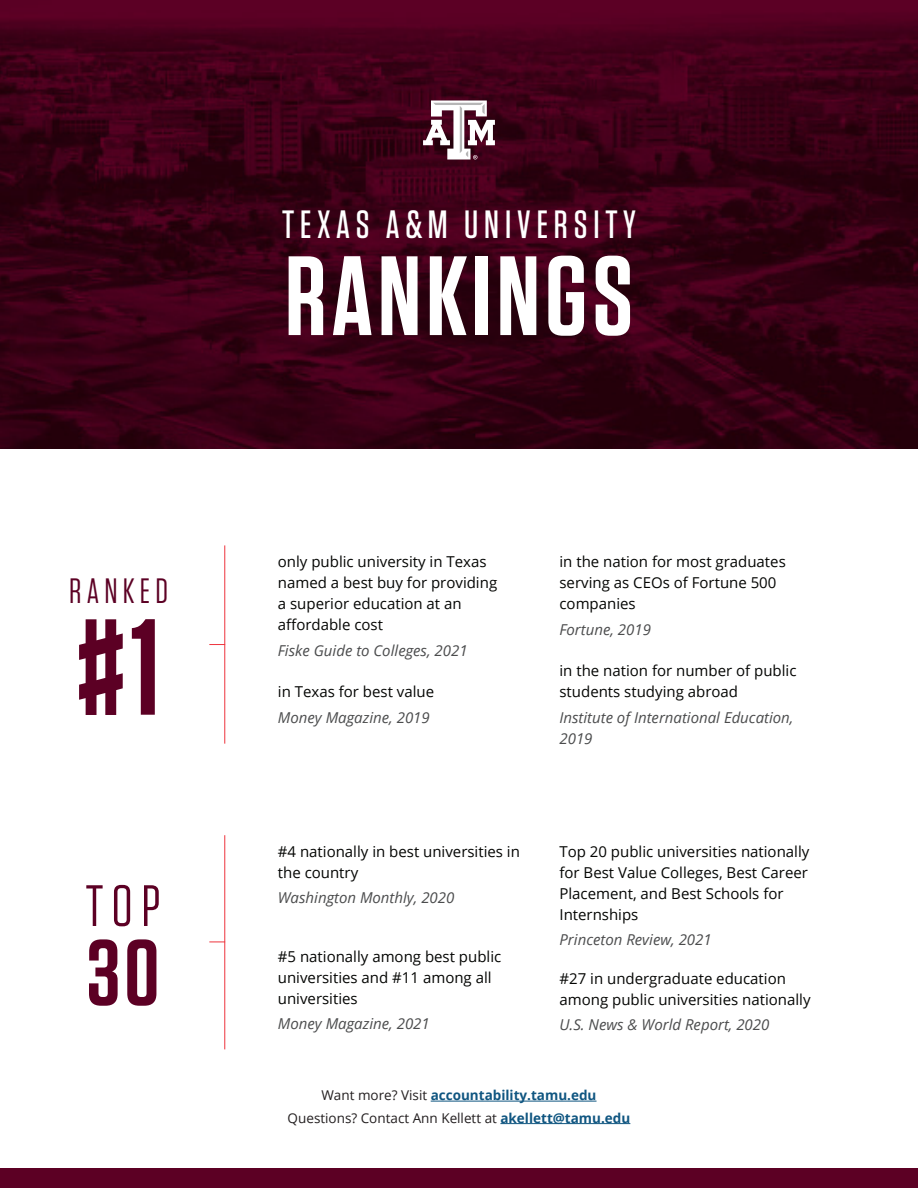
<style>
.page{position:relative;width:918px;height:1188px;background:#fff}
.page>*{position:absolute;margin:0;border:0;box-sizing:border-box;transform-origin:0 0}
.t1{font:600 135.9px "Tungsten";color:#5c0024}
.t2{font:600 112.5px "Tungsten";letter-spacing:.045em;color:#fff}
.t3{font:600 93.15px "Tungsten";color:#5c0024}
.t4{font:58.2px "Tungsten";color:#5c0024}
.t5{font:500 39.45px "Tungsten";letter-spacing:.15em;color:#fff}
.t6{font:35.25px "Tungsten";letter-spacing:.15em;color:#5c0024}
.t7{font:15px/21px "Open Sans";color:#040503}
.t8{font:italic 15px/21px "Open Sans";color:#4b4c4d}
.t9{font:13.5px "Open Sans";color:#231f20}
.t10{font:700 13.5px "Open Sans";color:#105681}
.s1{font-weight:400;color:#231f20}
.s2{font-weight:700;color:#105681}
</style>
<div class="page">
<img style="left:0;top:0;width:918px;height:449px">
<div style="left:0;top:1168px;width:918px;height:20px;background:#5c0024"></div>
<hr style="left:431px;top:1101px;width:166px;height:1px;background:#105681">
<hr style="left:500px;top:1123px;width:130px;height:1px;background:#105681">
<hr style="left:224px;top:545px;width:1px;height:199px;background:#ee343d">
<hr style="left:224px;top:835px;width:1px;height:214px;background:#ee343d">
<svg style="left:209px;top:644px;width:15px;height:1px"></svg>
<svg style="left:209px;top:942px;width:16px;height:1px"></svg>
<svg style="left:423px;top:100px;width:72px;height:60px"></svg>
<p class="t6" style="left:69px;top:573px;width:101px">RANKED</p>
<p class="t1" style="left:77px;top:596px;width:85px">#1</p>
<p class="t4" style="left:86px;top:876px;width:76px">TOP</p>
<p class="t3" style="left:87px;top:924px;width:74px">30</p>
<p class="t5" style="left:282px;top:203px;width:355px">TEXAS A&amp;M UNIVERSITY</p>
<p class="t2" style="left:285px;top:237px;width:349px">RANKINGS</p>
<p class="t7" style="left:278px;top:551px;width:221px">only public university in Texas named a best buy for providing a superior education at an affordable cost</p>
<p class="t8" style="left:278px;top:639px;width:191px">Fiske Guide to Colleges, 2021</p>
<p class="t7" style="left:278px;top:681px;width:158px">in Texas for best value</p>
<p class="t8" style="left:278px;top:706px;width:153px">Money Magazine, 2019</p>
<p class="t7" style="left:278px;top:840px;width:244px">#4 nationally in best universities in the country</p>
<p class="t8" style="left:278px;top:887px;width:178px">Washington Monthly, 2020</p>
<p class="t7" style="left:278px;top:945px;width:225px">#5 nationally among best public universities and #11 among all universities</p>
<p class="t8" style="left:278px;top:1013px;width:153px">Money Magazine, 2021</p>
<p class="t7" style="left:559px;top:551px;width:228px">in the nation for most graduates serving as CEOs of Fortune 500 companies</p>
<p class="t8" style="left:559px;top:618px;width:93px">Fortune, 2019</p>
<p class="t7" style="left:559px;top:660px;width:239px">in the nation for number of public students studying abroad</p>
<p class="t8" style="left:559px;top:706px;width:236px">Institute of International Education,<br>2019</p>
<p class="t7" style="left:559px;top:840px;width:251px">Top 20 public universities nationally for Best Value Colleges, Best Career<br>Placement, and Best Schools for<br>Internships</p>
<p class="t8" style="left:559px;top:929px;width:154px">Princeton Review, 2021</p>
<p class="t7" style="left:559px;top:967px;width:253px">#27 in undergraduate education among public universities nationally</p>
<p class="t8" style="left:559px;top:1014px;width:211px">U.S. News &amp; World Report, 2020</p>
<p class="t10" style="left:321px;top:1086px;width:277px"><span class="s1">Want more? Visit</span> accountability.tamu.edu</p>
<p class="t9" style="left:288px;top:1108px;width:344px">Questions? Contact Ann Kellett at <span class="s2">akellett@tamu.edu</span></p>
</div>
